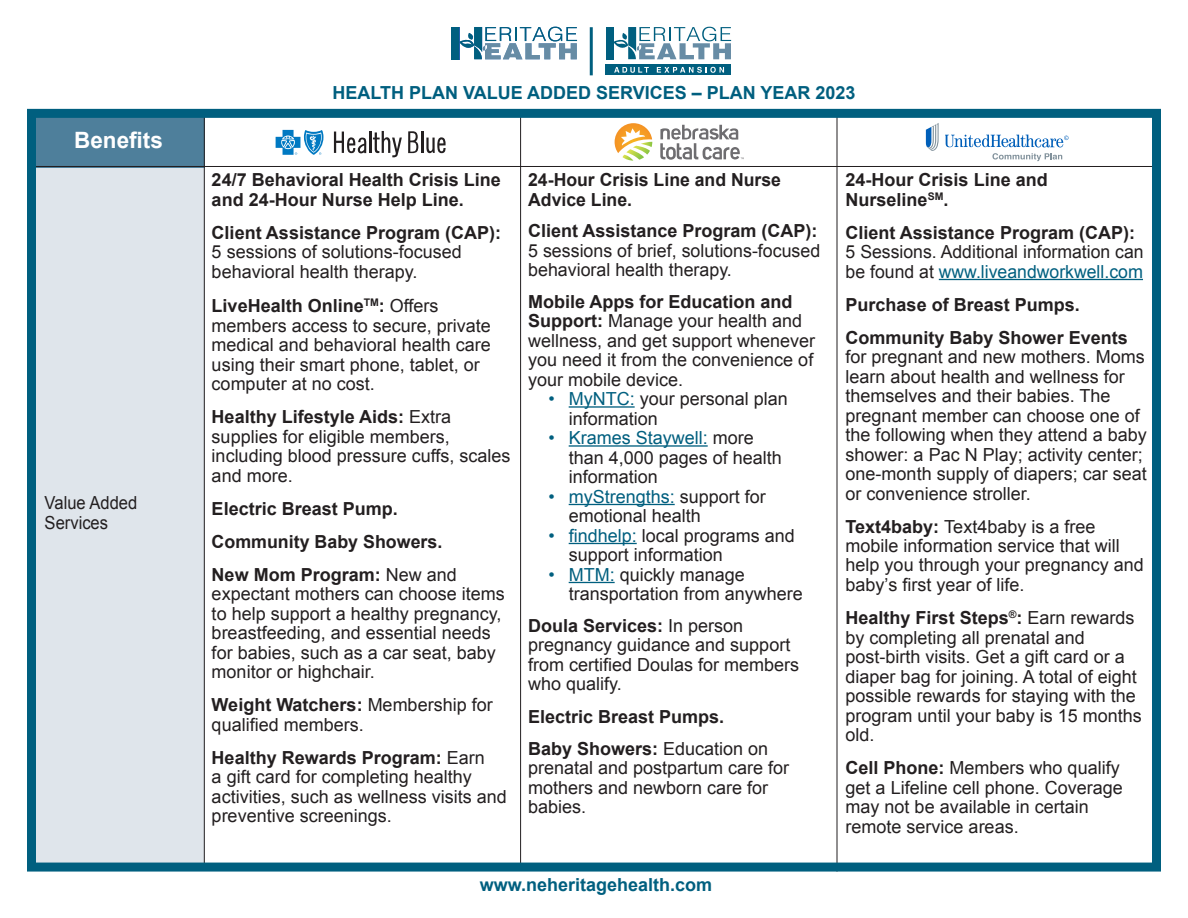
<style>
.page{position:relative;width:1188px;height:918px;background:#fff}
.page>*{position:absolute;margin:0;border:0;box-sizing:border-box;transform-origin:0 0}
.t1{font:700 22.5px "Arial";color:#fff}
.t2{font:18px/19.5px "Arial";color:#231f20}
.t3{font:700 18px/19.5px "Arial";color:#231f20}
.t4{font:700 18px "Arial";color:#005f7f}
.t5{font:18px "Arial";color:#005f7f}
.t6{font:18px/19.5px "Arial";color:#231f20;scale:.92 1}
.s1{font-weight:700}
.s2{color:#005f7f}
.s3{color:#231f20}
</style>
<div class="page">
<div style="left:30px;top:114px;width:175px;height:54px;background:#4e7f9b"></div>
<hr style="left:32px;top:166px;width:1127px;height:1px;background:#231f20">
<svg style="left:992px;top:153px;width:70px;height:8px"></svg>
<svg style="left:945px;top:135px;width:124px;height:12px"></svg>
<svg style="left:926px;top:123px;width:13px;height:28px"></svg>
<hr style="left:369px;top:131px;width:2px;height:22px;background:#231f20">
<svg style="left:373px;top:131px;width:29px;height:26px"></svg>
<hr style="left:421px;top:131px;width:2px;height:22px;background:#231f20">
<svg style="left:408px;top:131px;width:10px;height:22px"></svg>
<svg style="left:334px;top:132px;width:32px;height:21px"></svg>
<svg style="left:426px;top:137px;width:20px;height:16px"></svg>
<svg style="left:276px;top:130px;width:47px;height:25px"></svg>
<svg style="left:660px;top:125px;width:84px;height:35px"></svg>
<svg style="left:615px;top:123px;width:37px;height:38px"></svg>
<hr style="left:837px;top:113px;width:1px;height:759px;background:#231f20">
<hr style="left:520px;top:114px;width:1px;height:753px;background:#231f20">
<div style="left:30px;top:168px;width:175px;height:699px;background:#dfe5eb"></div>
<hr style="left:204px;top:114px;width:1px;height:753px;background:#231f20">
<hr style="left:569px;top:406px;width:66px;height:2px;background:#005f7f">
<hr style="left:569px;top:445px;width:139px;height:2px;background:#005f7f">
<hr style="left:569px;top:504px;width:106px;height:1px;background:#005f7f">
<hr style="left:569px;top:543px;width:68px;height:1px;background:#005f7f">
<hr style="left:569px;top:582px;width:46px;height:1px;background:#005f7f">
<hr style="left:939px;top:279px;width:204px;height:1px;background:#005f7f">
<div style="left:27px;top:109px;width:1134px;height:763px;border:9px solid #005f7f"></div>
<div style="left:606px;top:27px;width:8px;height:32px;background:#005f7f"></div>
<svg style="left:614px;top:27px;width:117px;height:32px"></svg>
<div style="left:606px;top:64px;width:125px;height:11px;background:#005f7f"></div>
<svg style="left:614px;top:67px;width:35px;height:6px"></svg>
<svg style="left:657px;top:67px;width:67px;height:6px"></svg>
<hr style="left:590px;top:27px;width:3px;height:48px;background:#005f7f">
<div style="left:451px;top:27px;width:8px;height:32px;background:#005f7f"></div>
<svg style="left:459px;top:27px;width:118px;height:32px"></svg>
<p class="t1" style="left:74px;top:125px;width:90px">Benefits</p>
<p class="t6" style="left:45px;top:494px;width:102px">Value Added<br>Services</p>
<p class="t4" style="left:332px;top:81px;width:525px">HEALTH PLAN VALUE ADDED SERVICES – PLAN YEAR 2023</p>
<p class="t3" style="left:212px;top:171px;width:291px">24/7 Behavioral Health Crisis Line and 24-Hour Nurse Help Line.</p>
<p class="t2" style="left:212px;top:223px;width:291px"><span class="s1">Client Assistance Program (CAP :(<br></span>5 sessions of solutions-focused behavioral health therapy.</p>
<p class="t2" style="left:212px;top:296px;width:281px"><span class="s1">LiveHealth Online</span><sup>TM</sup><span class="s1">:</span> Offers members access to secure, private medical and behavioral health care using their smart phone, tablet, or computer at no cost.</p>
<p class="t2" style="left:212px;top:407px;width:300px"><span class="s1">Healthy Lifestyle Aids:</span> Extra supplies for eligible members, including blood pressure cuffs, scales and more.</p>
<p class="t3" style="left:212px;top:499px;width:188px">Electric Breast Pump.</p>
<p class="t3" style="left:212px;top:532px;width:232px">Community Baby Showers.</p>
<p class="t2" style="left:212px;top:565px;width:295px"><span class="s1">New Mom Program:</span> New and expectant mothers can choose items to help support a healthy pregnancy, breastfeeding, and essential needs for babies, such as a car seat, baby monitor or highchair.</p>
<p class="t2" style="left:212px;top:695px;width:283px"><span class="s1">Weight Watchers:</span> Membership for qualified members.</p>
<p class="t2" style="left:212px;top:748px;width:297px"><span class="s1">Healthy Rewards Program:</span> Earn<br>a gift card for completing healthy activities, such as wellness visits and preventive screenings.</p>
<p class="t3" style="left:528px;top:171px;width:254px">24-Hour Crisis Line and Nurse<br>Advice Line.</p>
<p class="t2" style="left:528px;top:221px;width:294px"><span class="s1">Client Assistance Program (CAP :(<br></span>5 sessions of brief, solutions-focused behavioral health therapy.</p>
<p class="t2" style="left:528px;top:292px;width:289px"><span class="s1">Mobile Apps for Education and<br>Support:</span> Manage your health and wellness, and get support whenever you need it from the convenience of your mobile device.</p>
<p class="t2" style="left:569px;top:389px;width:221px"><span class="s2">MyNTC:</span> your personal plan</p>
<p class="t5" style="left:548px;top:387px;width:8px">•</p>
<p class="t5" style="left:548px;top:426px;width:8px">•</p>
<p class="t5" style="left:548px;top:484px;width:8px">•</p>
<p class="t5" style="left:548px;top:523px;width:8px">•</p>
<p class="t5" style="left:548px;top:562px;width:8px">•</p>
<p class="t2" style="left:569px;top:409px;width:91px">information</p>
<p class="t5" style="left:569px;top:426px;width:187px">Krames Staywell: <span class="s3">more</span></p>
<p class="t2" style="left:569px;top:448px;width:215px">than 4,000 pages of health information</p>
<p class="t5" style="left:569px;top:484px;width:199px">myStrengths: <span class="s3">support for</span></p>
<p class="t2" style="left:569px;top:506px;width:134px">emotional health</p>
<p class="t2" style="left:569px;top:526px;width:228px"><span class="s2">findhelp:</span> local programs and</p>
<p class="t2" style="left:569px;top:545px;width:156px">support information</p>
<p class="t2" style="left:569px;top:565px;width:178px"><span class="s2">MTM:</span> quickly manage</p>
<p class="t2" style="left:569px;top:584px;width:236px">transportation from anywhere</p>
<p class="t2" style="left:528px;top:616px;width:273px"><span class="s1">Doula Services</span> In<span class="s1">:</span> person pregnancy guidance and support from certified Doulas for members who qualify.</p>
<p class="t3" style="left:528px;top:708px;width:198px">Electric Breast Pumps.</p>
<p class="t2" style="left:528px;top:739px;width:263px"><span class="s1">Baby Showers:</span> Education on prenatal and postpartum care for mothers and newborn care for babies.</p>
<p class="t4" style="left:480px;top:873px;width:234px">www.neheritagehealth.com</p>
<p class="t3" style="left:846px;top:171px;width:204px">24-Hour Crisis Line and<br>Nurseline<sup>SM</sup>.</p>
<p class="t2" style="left:846px;top:223px;width:300px"><span class="s1">Client Assistance Program (CAP :(<br></span>5 Sessions. Additional information can be found at <span class="s2">www.liveandworkwell.com</span></p>
<p class="t3" style="left:846px;top:295px;width:236px">Purchase of Breast Pumps.</p>
<p class="t2" style="left:846px;top:328px;width:303px"><span class="s1">Community Baby Shower Events </span>for pregnant and new mothers. Moms learn about health and wellness for themselves and their babies. The pregnant member can choose one of the following when they attend a baby shower a: Pac N Play; activity center; one-month supply of diapers; car seat or convenience stroller.</p>
<p class="t2" style="left:846px;top:517px;width:300px"><span class="s1">Text4baby:</span> Text4baby is a free mobile information service that will help you through your pregnancy and baby s’ first year of life.</p>
<p class="t2" style="left:846px;top:608px;width:298px"><span class="s1">Healthy First Steps :</span><sup>®</sup> Earn rewards by completing all prenatal and post-birth visits. Get a gift card or a diaper bag for joining A. total of eight possible rewards for staying with the program until your baby is 15 months old.</p>
<p class="t2" style="left:846px;top:758px;width:279px"><span class="s1">Cell Phone:</span> Members who qualify get a Lifeline cell phone. Coverage may not be available in certain remote service areas.</p>
</div>
